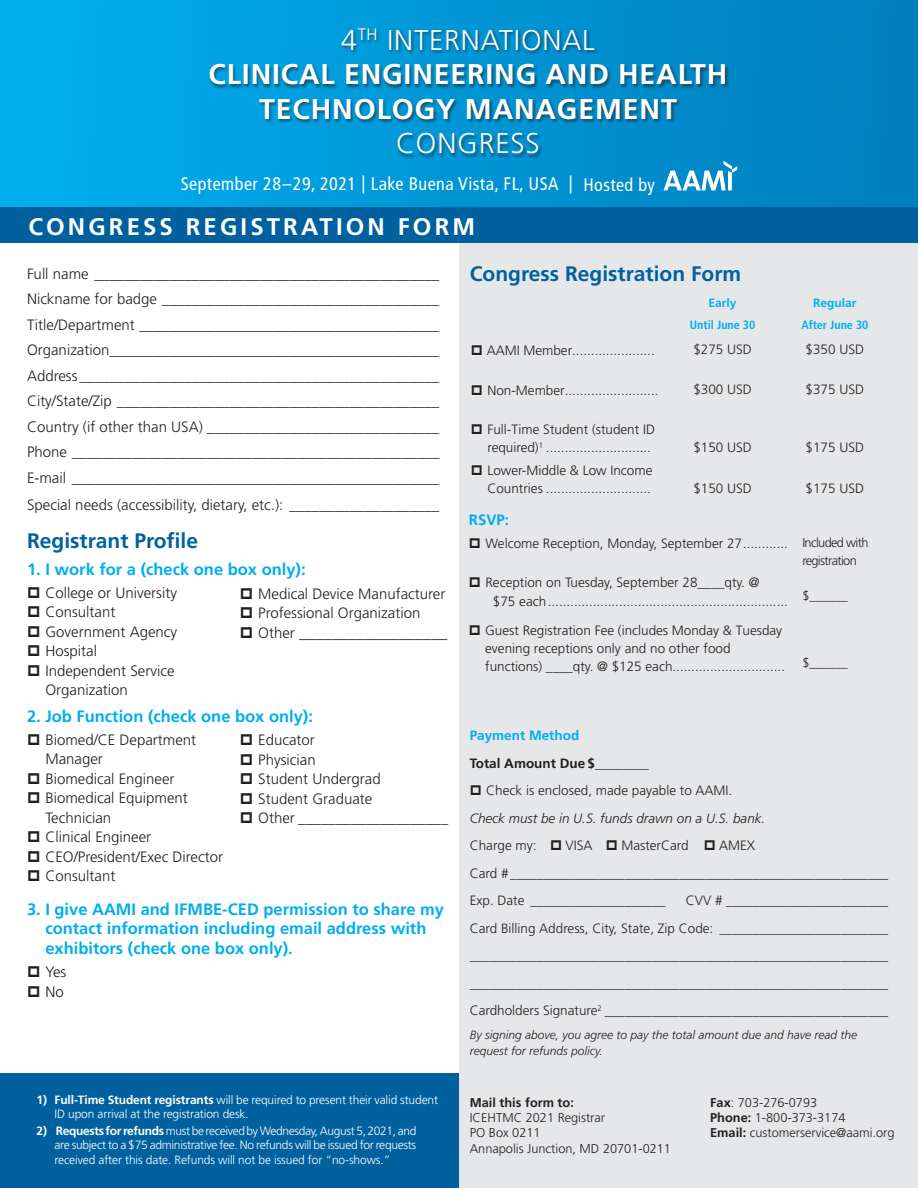
<style>
.page{position:relative;width:918px;height:1188px;background:#fff}
.page>*{position:absolute;margin:0;border:0;box-sizing:border-box;transform-origin:0 0}
.t1{font:700 28.5px/34.5px "Frutiger LT Std";letter-spacing:.03em;color:#fff;text-align:center}
.t2{font:300 28.5px "Frutiger LT Std";letter-spacing:.03em;color:#fff}
.t3{font:700 24px "Frutiger LT Std";letter-spacing:.13em;color:#fff}
.t4{font:700 21px "Frutiger LT Std";color:#00619e}
.t5{font:condensed 18.15px "Frutiger LT Std";letter-spacing:.025em;color:#fff}
.t6{font:700 16.5px/19.8px "Frutiger LT Std";color:#00aeef}
.t7{font:300 16.5px "Frutiger LT Std";color:#231f20}
.t8{font:300 15px/19.5px "Frutiger LT Std";color:#231f20}
.t9{font:700 15px "Frutiger LT Std";color:#00aeef}
.t10{font:300 13.5px/18px "Frutiger LT Std";color:#231f20}
.t11{font:italic 300 13.5px "Frutiger LT Std";color:#231f20}
.t12{font:700 13.5px "Frutiger LT Std";color:#231f20}
.t13{font:700 13.5px "Frutiger LT Std";color:#00aeef}
.t14{font:300 12.75px/15.3px "Frutiger LT Std";color:#231f20}
.t15{font:300 12.75px/18px "Frutiger LT Std";letter-spacing:-.05em;color:#231f20}
.t16{font:300 12px/14.4px "Frutiger LT Std";letter-spacing:-.01em;color:#fff}
.t17{font:italic 300 12px/16.5px "Frutiger LT Std";color:#231f20}
.t18{font:700 condensed 12px "Frutiger LT Std";color:#00aeef}
.t19{font:700 12px "Frutiger LT Std";color:#00aeef}
.s1{font-weight:300}
.s2{font-size:15px}
.s3{font-weight:700}
</style>
<div class="page">
<div style="left:459px;top:242px;width:459px;height:946px;background:#e6e7e9"></div>
<div style="left:0;top:1074px;width:459px;height:114px;background:#00619e"></div>
<div style="left:0;top:206px;width:918px;height:36px;background:#00619e"></div>
<div style="left:0;top:0;width:918px;height:206px;background:linear-gradient(to right,#00b0f0,#007dbc)"></div>
<div style="left:209px;top:28px;width:521px;height:131px;background:#231f20;opacity:.6"></div>
<svg style="left:664px;top:161px;width:73px;height:29px"></svg>
<p class="t2" style="left:341px;top:24px;width:255px">4<sup>TH</sup> INTERNATIONAL</p>
<p class="t1" style="left:209px;top:57px;width:520px">CLINICAL ENGINEERING AND HEALTH<br>TECHNOLOGY MANAGEMENT<br><span class="s1">CONGRESS</span></p>
<p class="t5" style="left:181px;top:173px;width:394px">September 28–29, 2021 | Lake Buena Vista, FL, USA |</p>
<p class="t5" style="left:583px;top:174px;width:73px">Hosted by</p>
<p class="t3" style="left:28px;top:212px;width:448px">CONGRESS REGISTRATION FORM</p>
<p class="t8" style="left:27px;top:264px;width:414px">Full name ______________________________________________</p>
<p class="t8" style="left:27px;top:289px;width:414px">Nickname for badge _____________________________________</p>
<p class="t8" style="left:27px;top:315px;width:414px">Title/Department ________________________________________</p>
<p class="t8" style="left:27px;top:340px;width:414px">Organization____________________________________________</p>
<p class="t8" style="left:27px;top:366px;width:414px">Address ________________________________________________</p>
<p class="t8" style="left:27px;top:391px;width:414px">City/State/Zip ___________________________________________</p>
<p class="t8" style="left:27px;top:417px;width:414px">Country (if other than USA) _______________________________</p>
<p class="t8" style="left:27px;top:442px;width:414px">Phone _________________________________________________</p>
<p class="t8" style="left:27px;top:468px;width:414px">E-mail _________________________________________________</p>
<p class="t8" style="left:27px;top:495px;width:414px">Special needs (accessibility, dietary, etc.): ____________________</p>
<p class="t4" style="left:27px;top:529px;width:173px">Registrant Profile</p>
<p class="t6" style="left:27px;top:559px;width:280px">1. I work for a (check one box only):</p>
<p class="t8" style="left:45px;top:583px;width:133px">College or University</p>
<p class="t8" style="left:45px;top:603px;width:72px">Consultant</p>
<p class="t8" style="left:45px;top:622px;width:133px">Government Agency</p>
<p class="t8" style="left:45px;top:642px;width:53px">Hospital</p>
<p class="t8" style="left:45px;top:661px;width:131px">Independent Service<br>Organization</p>
<p class="t6" style="left:27px;top:706px;width:288px">2. Job Function (check one box only):</p>
<p class="t8" style="left:45px;top:730px;width:152px">Biomed/CE Department<br>Manager</p>
<p class="t8" style="left:45px;top:769px;width:131px">Biomedical Engineer</p>
<p class="t8" style="left:45px;top:789px;width:144px">Biomedical Equipment<br>Technician</p>
<p class="t8" style="left:45px;top:828px;width:107px">Clinical Engineer</p>
<p class="t8" style="left:45px;top:847px;width:179px">CEO/President/Exec Director</p>
<p class="t8" style="left:45px;top:867px;width:72px">Consultant</p>
<p class="t6" style="left:45px;top:899px;width:400px;text-indent:-18px">3. I give AAMI and IFMBE-CED permission to share my contact information including email address with exhibitors (check one box only).</p>
<p class="t8" style="left:45px;top:963px;width:23px">Yes</p>
<p class="t8" style="left:45px;top:982px;width:20px">No</p>
<p class="t8" style="left:258px;top:584px;width:189px">Medical Device Manufacturer</p>
<p class="t8" style="left:258px;top:604px;width:164px">Professional Organization</p>
<p class="t7" style="left:258px;top:623px;width:191px"><span class="s2">Other</span> __________________</p>
<p class="t8" style="left:258px;top:731px;width:58px">Educator</p>
<p class="t8" style="left:258px;top:750px;width:59px">Physician</p>
<p class="t8" style="left:258px;top:770px;width:124px">Student Undergrad</p>
<p class="t8" style="left:258px;top:789px;width:116px">Student Graduate</p>
<p class="t8" style="left:258px;top:809px;width:192px">Other ____________________</p>
<p class="t16" style="left:55px;top:1093px;width:385px;text-indent:-18px"><span class="s3">1) Full-Time Student registrants</span> will be required to present their valid student<br>ID upon arrival at the registration desk.</p>
<p class="t16" style="left:55px;top:1124px;width:364px;text-align:justify;text-indent:-18px"><span class="s3">2) Requests for refunds</span> must be received by Wednesday, August 5, 2021, and are subject to a $75 administrative fee. No refunds will be issued for requests received after this date. Refunds will not be issued for “no-shows.”</p>
<p class="t4" style="left:470px;top:262px;width:273px">Congress Registration Form</p>
<p class="t19" style="left:709px;top:296px;width:30px">Early</p>
<p class="t19" style="left:813px;top:296px;width:45px">Regular</p>
<p class="t18" style="left:690px;top:318px;width:67px">Until June 30</p>
<p class="t18" style="left:801px;top:318px;width:69px">After June 30</p>
<p class="t10" style="left:487px;top:341px;width:170px">AAMI Member......................</p>
<p class="t10" style="left:693px;top:341px;width:60px">$275 USD</p>
<p class="t10" style="left:806px;top:341px;width:60px">$350 USD</p>
<p class="t10" style="left:487px;top:381px;width:173px">Non-Member.........................</p>
<p class="t10" style="left:693px;top:381px;width:60px">$300 USD</p>
<p class="t10" style="left:806px;top:381px;width:60px">$375 USD</p>
<p class="t10" style="left:487px;top:421px;width:169px">Full-Time Student (student ID required)<sup>1</sup> ............................</p>
<p class="t10" style="left:693px;top:439px;width:60px">$150 USD</p>
<p class="t10" style="left:806px;top:439px;width:60px">$175 USD</p>
<p class="t10" style="left:487px;top:461px;width:167px">Lower-Middle &amp; Low Income<br>Countries ............................</p>
<p class="t10" style="left:693px;top:479px;width:60px">$150 USD</p>
<p class="t10" style="left:806px;top:479px;width:60px">$175 USD</p>
<p class="t9" style="left:469px;top:511px;width:42px">RSVP:</p>
<p class="t10" style="left:485px;top:534px;width:304px">Welcome Reception, Monday, September 27............</p>
<p class="t15" style="left:802px;top:533px;width:68px">Included with registration</p>
<p class="t10" style="left:485px;top:574px;width:276px">Reception on Tuesday, September 28____qty. @</p>
<p class="t10" style="left:493px;top:592px;width:356px">$75 each ................................................................ <sup>$______</sup></p>
<p class="t10" style="left:485px;top:621px;width:301px">Guest Registration Fee (includes Monday &amp; Tuesday evening receptions only and no other food functions) ____qty. @ $125 each..............................</p>
<p class="t14" style="left:802px;top:655px;width:47px">$______</p>
<p class="t13" style="left:470px;top:728px;width:111px">Payment Method</p>
<p class="t12" style="left:470px;top:755px;width:181px">Total Amount Due $________</p>
<p class="t10" style="left:486px;top:782px;width:248px">Check is enclosed, made payable to AAMI.</p>
<p class="t11" style="left:470px;top:811px;width:297px">Check must be in U.S. funds drawn on a U.S. bank.</p>
<p class="t10" style="left:470px;top:837px;width:68px">Charge my:</p>
<p class="t10" style="left:565px;top:837px;width:28px">VISA</p>
<p class="t10" style="left:621px;top:837px;width:69px">MasterCard</p>
<p class="t10" style="left:719px;top:837px;width:38px">AMEX</p>
<p class="t10" style="left:470px;top:864px;width:420px">Card #________________________________________________________</p>
<p class="t10" style="left:470px;top:892px;width:197px">Exp. Date ____________________</p>
<p class="t10" style="left:686px;top:892px;width:204px">CVV # ________________________</p>
<p class="t10" style="left:470px;top:919px;width:420px">Card Billing Address, City, State, Zip Code: _________________________</p>
<p class="t10" style="left:470px;top:947px;width:420px">______________________________________________________________</p>
<p class="t10" style="left:470px;top:974px;width:420px">______________________________________________________________</p>
<p class="t10" style="left:470px;top:1002px;width:420px">Cardholders Signature<sup>2</sup> __________________________________________</p>
<p class="t17" style="left:470px;top:1027px;width:389px">By signing above, you agree to pay the total amount due and have read the request for refunds policy.</p>
<p class="t14" style="left:470px;top:1095px;width:203px"><span class="s3">Mail this form to:<br></span>ICEHTMC 2021 Registrar<br>PO Box 0211<br>Annapolis Junction, MD 20701-0211</p>
<p class="t14" style="left:710px;top:1095px;width:109px"><span class="s3">Fax</span>: 703-276-0793</p>
<p class="t14" style="left:710px;top:1110px;width:137px"><span class="s3">Phone:</span> 1-800-373-3174</p>
<p class="t14" style="left:710px;top:1126px;width:186px"><span class="s3">Email:</span> customerservice@aami.org</p>
</div>
